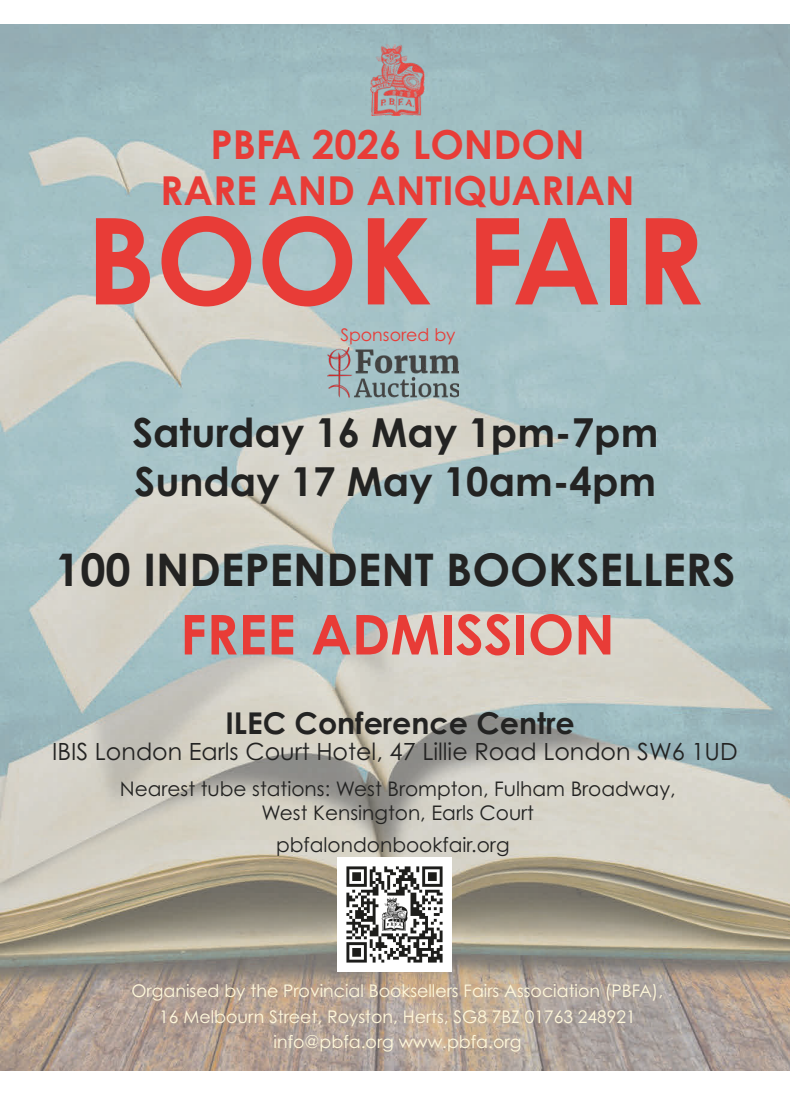
<style>
.page{position:relative;width:790px;height:1094px;background:#fff}
.page>*{position:absolute;margin:0;border:0;box-sizing:border-box;transform-origin:0 0}
.t1{font:700 120px "Century Gothic Pro";color:#e83c37}
.t2{font:700 55px "Century Gothic Pro";color:#e83c37}
.t3{font:700 45px "Century Gothic Pro";color:#232322}
.t4{font:700 40px/49px "Century Gothic Pro";color:#232322}
.t5{font:700 40px/46.2px "Century Gothic Pro";color:#e83c37;text-align:center}
.t6{font:700 30px "Century Gothic Pro";color:#232322}
.t7{font:23.75px "Century Gothic Pro";color:#232322}
.t8{font:20px/24.8px "Century Gothic Pro";color:#232322;text-align:center}
.t9{font:17.5px/25.5px "Century Gothic Pro";color:#fff8db;text-align:center}
.t10{font:17.5px "Century Gothic Pro";color:#e83c37}
</style>
<div class="page">
<img style="left:0;top:24px;width:789px;height:1046px">
<img style="left:327px;top:348px;width:131px;height:54px">
<img style="left:370px;top:45px;width:54px;height:70px">
<img style="left:338px;top:857px;width:113px;height:114px">
<h3 class="t5" style="left:160px;top:121px;width:475px">PBFA 2026 LONDON<br>RARE AND ANTIQUARIAN</h3>
<h1 class="t1" style="left:86px;top:186px;width:619px">BOOK FAIR</h1>
<p class="t10" style="left:340px;top:324px;width:117px">Sponsored by</p>
<h3 class="t4" style="left:132px;top:407px;width:527px">Saturday 16 May 1pm-7pm<br>Sunday 17 May 10am-4pm</h3>
<h3 class="t3" style="left:55px;top:542px;width:681px">100 INDEPENDENT BOOKSELLERS</h3>
<h2 class="t2" style="left:180px;top:600px;width:436px">FREE ADMISSION</h2>
<h3 class="t6" style="left:225px;top:704px;width:350px">ILEC Conference Centre</h3>
<h3 class="t7" style="left:52px;top:737px;width:686px">IBIS London Earls Court Hotel, 47 Lillie Road London SW6 1UD</h3>
<p class="t8" style="left:120px;top:776px;width:557px">Nearest tube stations: West Brompton, Fulham Broadway,<br>West Kensington, Earls Court</p>
<p class="t8" style="left:276px;top:832px;width:235px">pbfalondonbookfair.org</p>
<p class="t9" style="left:131px;top:978px;width:533px">Organised by the Provincial Booksellers Fairs Association (PBFA),<br>16 Melbourn Street, Royston, Herts, SG8 7BZ 01763 248921 info@pbfa.org www.pbfa.org</p>
</div>
